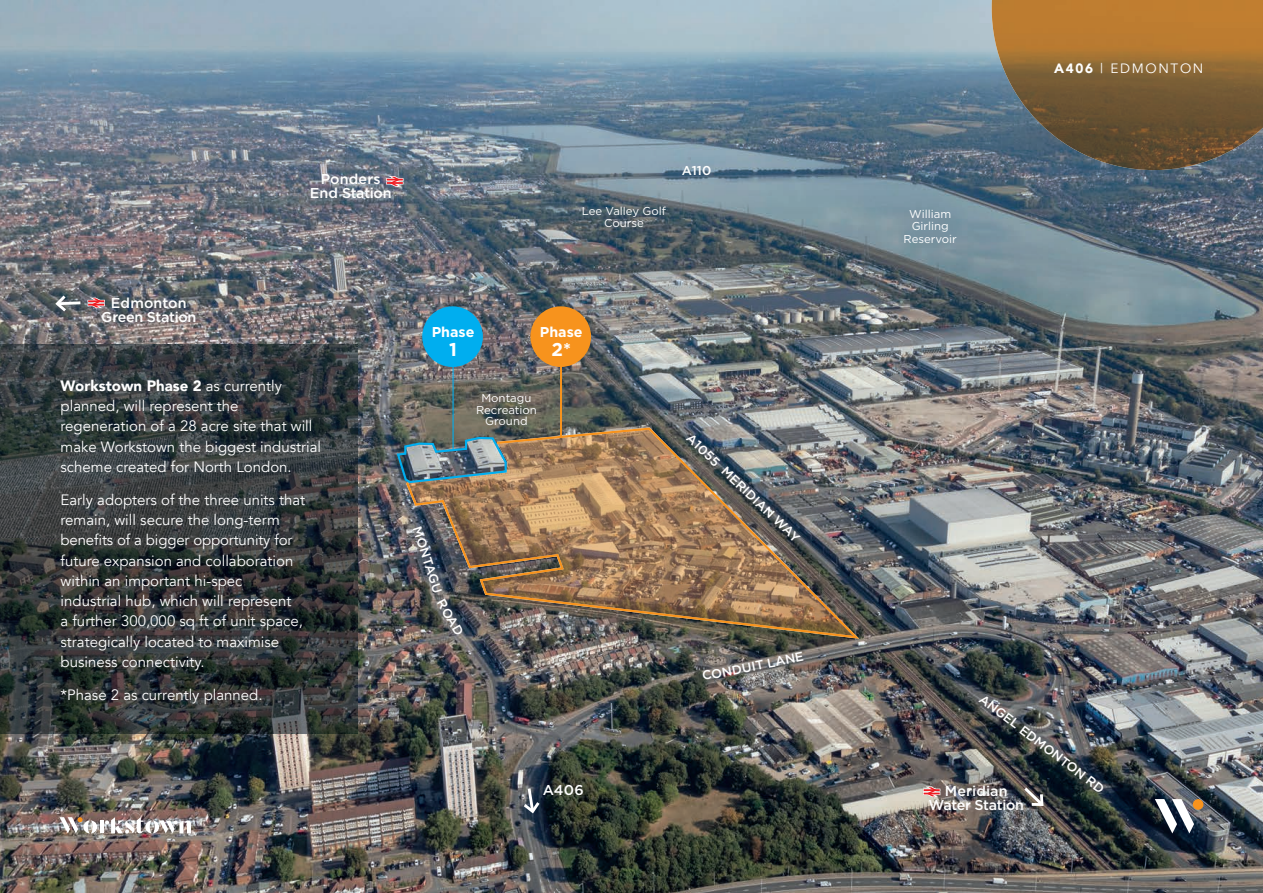
<style>
.page{position:relative;width:1263px;height:893px;background:#fff}
.page>*{position:absolute;margin:0;border:0;box-sizing:border-box;transform-origin:0 0}
.t1{font:700 18.6px "Gotham";color:#fff}
.t2{font:15px/20.2px "Avenir";color:#fff}
.t3{font:500 14.25px/14.2px "Gotham";letter-spacing:-.005em;color:#fff;text-align:center}
.t4{font:700 14.25px "Gotham";color:#fff}
.t5{font:13.5px "Avenir";letter-spacing:.125em;color:#fff}
.t6{font:500 12.9px "Gotham";color:#fff}
.t7{font:11.4px/12.9px "Gotham";color:#fff;text-align:center}
.s1{font-weight:900}
</style>
<div class="page">
<img style="left:0;top:0;width:1263px;height:893px">
<svg style="left:406px;top:428px;width:453px;height:211px;background:#656562"></svg>
<hr style="left:452px;top:365px;width:2px;height:84px;background:#00aeef">
<hr style="left:560px;top:354px;width:1px;height:84px;background:#f7931d">
<div style="left:530px;top:306px;width:61px;height:61px;background:#f7931d;border-radius:50%"></div>
<div style="left:422px;top:306px;width:61px;height:61px;background:#00aeef;border-radius:50%"></div>
<img style="left:407px;top:429px;width:449px;height:208px">
<svg style="left:1021px;top:784px;width:25px;height:24px"></svg>
<svg style="left:521px;top:785px;width:21px;height:30px"></svg>
<svg style="left:386px;top:175px;width:18px;height:12px"></svg>
<img style="left:395px;top:436px;width:113px;height:48px">
<svg style="left:922px;top:785px;width:19px;height:13px"></svg>
<svg style="left:53px;top:292px;width:53px;height:22px"></svg>
<img style="left:992px;top:0;width:271px;height:170px">
<svg style="left:60px;top:817px;width:37px;height:16px"></svg>
<hr style="left:100px;top:820px;width:4px;height:13px;background:#fff">
<svg style="left:105px;top:813px;width:86px;height:20px"></svg>
<div style="left:1193px;top:799px;width:10px;height:11px;background:#f7931d;border-radius:50%"></div>
<svg style="left:1155px;top:799px;width:39px;height:34px"></svg>
<img style="left:0;top:344px;width:357px;height:389px">
<p class="t3" style="left:310px;top:172px;width:83px">Ponders<br>End Station</p>
<p class="t7" style="left:582px;top:204px;width:86px">Lee Valley Golf<br>Course</p>
<p class="t6" style="left:682px;top:163px;width:31px">A110</p>
<p class="t3" style="left:101px;top:296px;width:97px">Edmonton<br>Green Station</p>
<p class="t2" style="left:61px;top:376px;width:262px"><span class="s1">Workstown Phase 2</span> as currently planned, will represent the regeneration of a 28 acre site that will make Workstown the biggest industrial scheme created for North London.</p>
<p class="t2" style="left:61px;top:490px;width:246px">Early adopters of the three units that remain, will secure the long-term benefits of a bigger opportunity for future expansion and collaboration within an important hi-spec industrial hub, which will represent<br>a further 300,000 sq ft of unit space, strategically located to maximise business connectivity.</p>
<p class="t2" style="left:61px;top:685px;width:203px">*Phase 2 as currently planned.</p>
<p class="t4" style="left:432px;top:324px;width:44px">Phase</p>
<p class="t1" style="left:449px;top:338px;width:9px">1</p>
<p class="t4" style="left:540px;top:324px;width:44px">Phase</p>
<p class="t1" style="left:551px;top:338px;width:21px">2*</p>
<p class="t7" style="left:476px;top:392px;width:62px;line-height:11.4px">Montagu<br>Recreation<br>Ground</p>
<p class="t6" style="left:424px;top:525px;width:70px;rotate:72deg">MONTAGU</p>
<p class="t6" style="left:447px;top:596px;width:41px;rotate:60deg">ROAD</p>
<p class="t6" style="left:694px;top:430px;width:152px;rotate:44deg">A1055 MERIDIAN WAY</p>
<p class="t6" style="left:701px;top:669px;width:105px;rotate:-11deg">CONDUIT LANE</p>
<p class="t3" style="left:543px;top:783px;width:43px">A406</p>
<p class="t7" style="left:903px;top:207px;width:55px">William<br>Girling<br>Reservoir</p>
<p class="t5" style="left:1054px;top:60px;width:151px"><span class="s1">A406</span> | EDMONTON</p>
<p class="t6" style="left:985px;top:692px;width:155px;rotate:37deg">ANGEL EDMONTON RD</p>
<p class="t3" style="left:928px;top:783px;width:97px">Meridian<br>Water Station</p>
</div>
